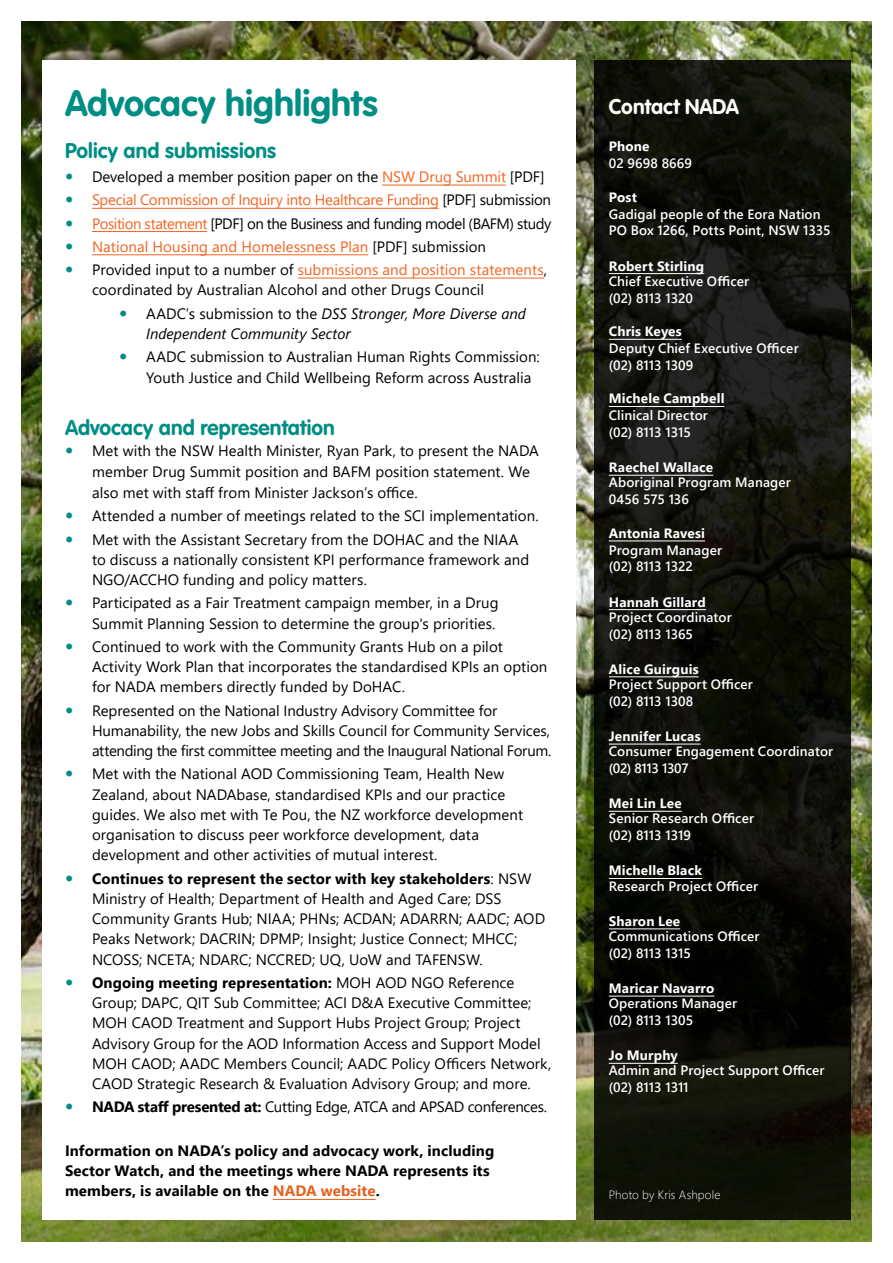
<style>
.page{position:relative;width:893px;height:1263px;background:#fff}
.page>*{position:absolute;margin:0;border:0;box-sizing:border-box;transform-origin:0 0}
.t1{font:700 36px "VAG Rounded Std";color:#008e84}
.t2{font:700 21px "VAG Rounded Std";letter-spacing:.005em;color:#008e84}
.t3{font:700 21px "VAG Rounded Std";color:#fff}
.t4{font:15px/20.2px "Segoe UI";letter-spacing:.005em;color:#000}
.t5{font:15px/23.2px "Segoe UI";letter-spacing:-.005em;color:#f26522}
.t6{font:700 15px/20.2px "Segoe UI";letter-spacing:.01em;color:#000}
.t7{font:15px "Segoe UI";letter-spacing:-.02em;color:#000}
.t8{font:italic 15px "Segoe UI";color:#000}
.t9{font:600 13.5px/16.8px "Segoe UI";letter-spacing:.01em;color:#fff}
.t10{font:700 13.5px "Segoe UI";letter-spacing:.01em;color:#fff}
.t11{font:300 12px "Segoe UI";letter-spacing:.01em;color:#fff}
.s1{color:#000}
.s2{font-style:italic}
.s3{font-weight:700}
.s4{color:#e56220}
</style>
<div class="page">
<img style="left:21px;top:21px;width:851px;height:1221px">
<svg style="left:594px;top:60px;width:256px;height:1160px;background:#0f100a"></svg>
<div style="left:42px;top:60px;width:533px;height:1160px;background:#fff"></div>
<hr style="left:382px;top:185px;width:124px;height:1px;background:#f26522">
<hr style="left:92px;top:208px;width:347px;height:1px;background:#f26522">
<hr style="left:92px;top:231px;width:115px;height:1px;background:#f26522">
<hr style="left:92px;top:254px;width:276px;height:1px;background:#f26522">
<hr style="left:298px;top:278px;width:246px;height:1px;background:#f26522">
<hr style="left:273px;top:1199px;width:103px;height:1px;background:#e56220">
<hr style="left:609px;top:273px;width:95px;height:1px;background:#fff">
<hr style="left:609px;top:339px;width:73px;height:1px;background:#fff">
<hr style="left:609px;top:406px;width:115px;height:1px;background:#fff">
<hr style="left:609px;top:475px;width:104px;height:1px;background:#fff">
<hr style="left:609px;top:540px;width:96px;height:1px;background:#fff">
<hr style="left:609px;top:609px;width:97px;height:1px;background:#fff">
<hr style="left:609px;top:676px;width:90px;height:1px;background:#fff">
<hr style="left:609px;top:744px;width:92px;height:1px;background:#fff">
<hr style="left:609px;top:811px;width:73px;height:1px;background:#fff">
<hr style="left:609px;top:878px;width:93px;height:1px;background:#fff">
<hr style="left:609px;top:928px;width:71px;height:1px;background:#fff">
<hr style="left:609px;top:996px;width:105px;height:1px;background:#fff">
<hr style="left:609px;top:1063px;width:69px;height:1px;background:#fff">
<h1 class="t1" style="left:65px;top:82px;width:314px">Advocacy highlights</h1>
<h2 class="t3" style="left:609px;top:94px;width:132px">Contact NADA</h2>
<p class="t10" style="left:609px;top:134px;width:42px">Phone</p>
<p class="t9" style="left:609px;top:154px;width:85px">02 9698 8669</p>
<p class="t10" style="left:609px;top:184px;width:30px">Post</p>
<p class="t9" style="left:609px;top:204px;width:223px">Gadigal people of the Eora Nation<br>PO Box 1266, Potts Point, NSW 1335</p>
<p class="t10" style="left:609px;top:253px;width:97px">Robert Stirling</p>
<p class="t9" style="left:609px;top:272px;width:142px">Chief Executive Officer (02) 8113 1320</p>
<p class="t10" style="left:609px;top:319px;width:74px">Chris Keyes</p>
<p class="t9" style="left:609px;top:339px;width:191px">Deputy Chief Executive Officer (02) 8113 1309</p>
<p class="t10" style="left:609px;top:386px;width:117px">Michele Campbell</p>
<p class="t9" style="left:609px;top:406px;width:101px">Clinical Director (02) 8113 1315</p>
<p class="t10" style="left:609px;top:455px;width:106px">Raechel Wallace</p>
<p class="t9" style="left:609px;top:473px;width:184px">Aboriginal Program Manager<br>0456 575 136</p>
<p class="t10" style="left:609px;top:520px;width:98px">Antonia Ravesi</p>
<p class="t9" style="left:609px;top:540px;width:115px">Program Manager (02) 8113 1322</p>
<p class="t10" style="left:609px;top:589px;width:99px">Hannah Gillard</p>
<p class="t9" style="left:609px;top:607px;width:124px">Project Coordinator (02) 8113 1365</p>
<p class="t10" style="left:609px;top:656px;width:91px">Alice Guirguis</p>
<p class="t9" style="left:609px;top:675px;width:146px">Project Support Officer (02) 8113 1308</p>
<p class="t10" style="left:609px;top:723px;width:93px">Jennifer Lucas</p>
<p class="t9" style="left:609px;top:742px;width:226px">Consumer Engagement Coordinator (02) 8113 1307</p>
<p class="t10" style="left:609px;top:791px;width:74px">Mei Lin Lee</p>
<p class="t9" style="left:609px;top:809px;width:147px">Senior Research Officer (02) 8113 1319</p>
<p class="t10" style="left:609px;top:858px;width:95px">Michelle Black</p>
<p class="t9" style="left:609px;top:876px;width:151px">Research Project Officer</p>
<p class="t10" style="left:609px;top:908px;width:73px">Sharon Lee</p>
<p class="t9" style="left:609px;top:927px;width:152px">Communications Officer (02) 8113 1315</p>
<p class="t10" style="left:609px;top:975px;width:107px">Maricar Navarro</p>
<p class="t9" style="left:609px;top:994px;width:130px">Operations Manager (02) 8113 1305</p>
<p class="t10" style="left:609px;top:1042px;width:70px">Jo Murphy</p>
<p class="t9" style="left:609px;top:1061px;width:217px">Admin and Project Support Officer (02) 8113 1311</p>
<h2 class="t2" style="left:65px;top:138px;width:213px">Policy and submissions</h2>
<p class="t5" style="left:92px;top:164px;width:461px"><span class="s1">Developed a member position paper on the</span> NSW Drug Summit <span class="s1">[PDF] </span>Special Commission of Inquiry into Healthcare Funding <span class="s1">[PDF] submission </span>Position statement <span class="s1">[PDF] on the Business and funding model (BAFM) study </span>National Housing and Homelessness Plan <span class="s1">[PDF] submission<br>Provided input to a number of</span> submissions and position statements<span class="s1">,</span></p>
<p class="t4" style="left:146px;top:277px;width:381px;line-height:23.2px;text-indent:-54px">coordinated by Australian Alcohol and other Drugs Council<br>AADC’s submission to the <span class="s2">DSS Stronger, More Diverse and</span></p>
<p class="t8" style="left:146px;top:319px;width:206px">Independent Community Sector</p>
<p class="t4" style="left:146px;top:345px;width:395px;line-height:21px">AADC submission to Australian Human Rights Commission:<br>Youth Justice and Child Wellbeing Reform across Australia</p>
<h2 class="t2" style="left:65px;top:415px;width:271px">Advocacy and representation</h2>
<p class="t4" style="left:92px;top:439px;width:448px;line-height:21px">Met with the NSW Health Minister, Ryan Park, to present the NADA member Drug Summit position and BAFM position statement. We also met with staff from Minister Jackson’s office.</p>
<p class="t4" style="left:92px;top:503px;width:448px;line-height:23.2px">Attended a number of meetings related to the SCI implementation.<br>Met with the Assistant Secretary from the DOHAC and the NIAA</p>
<p class="t4" style="left:92px;top:548px;width:439px">to discuss a nationally consistent KPI performance framework and<br>NGO/ACCHO funding and policy matters.</p>
<p class="t4" style="left:92px;top:591px;width:408px">Participated as a Fair Treatment campaign member, in a Drug<br>Summit Planning Session to determine the group's priorities.</p>
<p class="t4" style="left:92px;top:635px;width:457px">Continued to work with the Community Grants Hub on a pilot<br>Activity Work Plan that incorporates the standardised KPIs an option for NADA members directly funded by DoHAC.</p>
<p class="t4" style="left:92px;top:699px;width:461px">Represented on the National Industry Advisory Committee for<br>Humanability, the new Jobs and Skills Council for Community Services, attending the first committee meeting and the Inaugural National Forum.</p>
<p class="t4" style="left:92px;top:762px;width:433px">Met with the National AOD Commissioning Team, Health New Zealand, about NADAbase, standardised KPIs and our practice guides. We also met with Te Pou, the NZ workforce development organisation to discuss peer workforce development, data development and other activities of mutual interest.</p>
<p class="t4" style="left:92px;top:867px;width:455px"><span class="s3">Continues to represent the sector with key stakeholders</span>: NSW Ministry of Health; Department of Health and Aged Care; DSS Community Grants Hub; NIAA; PHNs; ACDAN; ADARRN; AADC; AOD Peaks Network; DACRIN; DPMP; Insight; Justice Connect; MHCC; NCOSS; NCETA; NDARC; NCCRED; UQ, UoW and TAFENSW.</p>
<p class="t4" style="left:92px;top:971px;width:461px"><span class="s3">Ongoing meeting representation:</span> MOH AOD NGO Reference Group; DAPC, QIT Sub Committee; ACI D&amp;A Executive Committee; MOH CAOD Treatment and Support Hubs Project Group; Project Advisory Group for the AOD Information Access and Support Model MOH CAOD; AADC Members Council; AADC Policy Officers Network, CAOD Strategic Research &amp; Evaluation Advisory Group; and more.</p>
<p class="t7" style="left:92px;top:1093px;width:457px"><span class="s3">NADA staff presented at:</span> Cutting Edge, ATCA and APSAD conferences.</p>
<p class="t6" style="left:65px;top:1139px;width:431px">Information on NADA’s policy and advocacy work, including<br>Sector Watch, and the meetings where NADA represents its members, is available on the <span class="s4">NADA website</span>.</p>
<p class="t11" style="left:609px;top:1184px;width:113px">Photo by Kris Ashpole</p>
</div>
